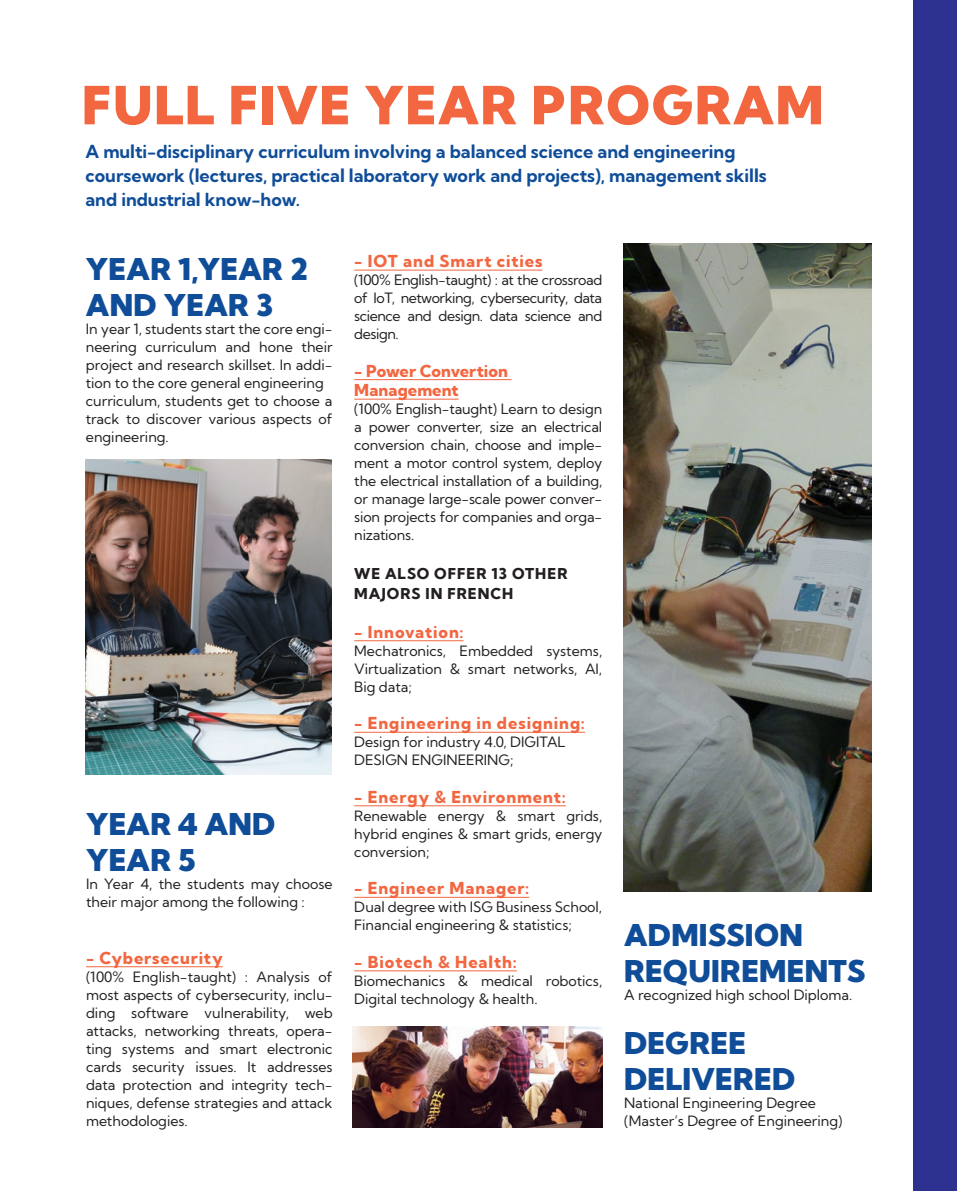
<style>
.page{position:relative;width:957px;height:1191px;background:#fff}
.page>*{position:absolute;margin:0;border:0;box-sizing:border-box;transform-origin:0 0}
.t1{font:900 52.5px "Kumbh Sans";letter-spacing:.03em;color:#f26640}
.t2{font:900 30px/36px "Kumbh Sans";letter-spacing:.01em;color:#0f4d99}
.t3{font:700 18px/24px "Kumbh Sans";color:#0f4d99}
.t4{font:800 16.5px "Kumbh Sans";letter-spacing:.055em;color:#f26640}
.t5{font:800 16.5px/19.5px "Kumbh Sans";letter-spacing:.005em;color:#f26640}
.t6{font:800 15px/19.5px "Kumbh Sans";letter-spacing:.06em;color:#231f20}
.t7{font:14.25px/18px "Kumbh Sans";color:#231f20}
</style>
<div class="page">
<img style="left:353px;top:1026px;width:249px;height:101px">
<hr style="left:354px;top:270px;width:188px;height:1px;background:#f26640">
<hr style="left:354px;top:379px;width:157px;height:1px;background:#f26640">
<hr style="left:354px;top:399px;width:105px;height:1px;background:#f26640">
<hr style="left:354px;top:640px;width:109px;height:1px;background:#f26640">
<hr style="left:354px;top:732px;width:231px;height:1px;background:#f26640">
<hr style="left:354px;top:805px;width:212px;height:1px;background:#f26640">
<hr style="left:354px;top:897px;width:175px;height:1px;background:#f26640">
<hr style="left:354px;top:970px;width:163px;height:1px;background:#f26640">
<hr style="left:86px;top:966px;width:137px;height:1px;background:#f26640">
<img style="left:85px;top:459px;width:247px;height:316px">
<img style="left:623px;top:243px;width:249px;height:648px">
<div style="left:913px;top:0;width:44px;height:1191px;background:#2d318f"></div>
<h1 class="t1" style="left:82px;top:73px;width:743px">FULL FIVE YEAR PROGRAM</h1>
<p class="t3" style="left:85px;top:139px;width:683px">A multi-disciplinary curriculum involving a balanced science and engineering coursework (lectures, practical laboratory work and projects), management skills and industrial know-how.</p>
<h2 class="t2" style="left:86px;top:251px;width:223px">YEAR 1,YEAR 2<br>AND YEAR 3</h2>
<p class="t7" style="left:86px;top:320px;width:248px">In year 1, students start the core engi&shy;neering curriculum and hone their project and research skillset. In addi&shy;tion to the core general engineering curriculum, students get to choose a track to discover various aspects of engineering.</p>
<h2 class="t2" style="left:86px;top:805px;width:191px">YEAR 4 AND<br>YEAR 5</h2>
<p class="t7" style="left:86px;top:874px;width:248px">In Year 4, the students may choose their major among the following :</p>
<p class="t4" style="left:86px;top:947px;width:138px">- Cybersecurity</p>
<p class="t7" style="left:86px;top:967px;width:248px;text-align:justify">(100% English-taught) : Analysis of most aspects of cybersecurity, inclu&shy;ding software vulnerability, web attacks, networking threats, opera&shy;ting systems and smart electronic cards security issues. It addresses data protection and integrity tech&shy;niques, defense strategies and attack methodologies.</p>
<p class="t4" style="left:354px;top:251px;width:190px">- IOT and Smart cities</p>
<p class="t7" style="left:354px;top:271px;width:249px;text-align:justify">(100% English-taught) : at the crossroad of IoT, networking, cybersecurity, data science and design. data science and design.</p>
<p class="t5" style="left:354px;top:361px;width:155px">- Power Convertion<br>Management</p>
<p class="t7" style="left:354px;top:400px;width:249px;text-align:justify">(100% English-taught) Learn to design a power converter, size an electrical conversion chain, choose and imple&shy;ment a motor control system, deploy the electrical installation of a building, or manage large-scale power conver&shy;sion projects for companies and orga&shy;nizations.</p>
<p class="t6" style="left:354px;top:564px;width:215px">WE ALSO OFFER 13 OTHER<br>MAJORS IN FRENCH</p>
<p class="t4" style="left:354px;top:621px;width:111px">- Innovation:</p>
<p class="t7" style="left:354px;top:641px;width:249px;text-align:justify">Mechatronics, Embedded systems, Virtualization &amp; smart networks, AI, Big data;</p>
<p class="t4" style="left:354px;top:713px;width:232px">- Engineering in designing:</p>
<p class="t7" style="left:354px;top:733px;width:213px">Design for industry 4.0, DIGITAL<br>DESIGN ENGINEERING;</p>
<p class="t4" style="left:354px;top:786px;width:213px">- Energy &amp; Environment:</p>
<p class="t7" style="left:354px;top:806px;width:249px;text-align:justify">Renewable energy &amp; smart grids, hybrid engines &amp; smart grids, energy conversion;</p>
<p class="t4" style="left:354px;top:878px;width:176px">- Engineer Manager:</p>
<p class="t7" style="left:354px;top:898px;width:249px">Dual degree with ISG Business School,<br>Financial engineering &amp; statistics;</p>
<p class="t4" style="left:354px;top:951px;width:164px">- Biotech &amp; Health:</p>
<p class="t7" style="left:354px;top:971px;width:249px">Biomechanics &amp; medical robotics,<br>Digital technology &amp; health.</p>
<h2 class="t2" style="left:624px;top:917px;width:243px">ADMISSION<br>REQUIREMENTS</h2>
<p class="t7" style="left:624px;top:985px;width:230px">A recognized high school Diploma.</p>
<h2 class="t2" style="left:624px;top:1025px;width:173px">DEGREE<br>DELIVERED</h2>
<p class="t7" style="left:624px;top:1093px;width:220px">National Engineering Degree (Master’s Degree of Engineering)</p>
</div>
